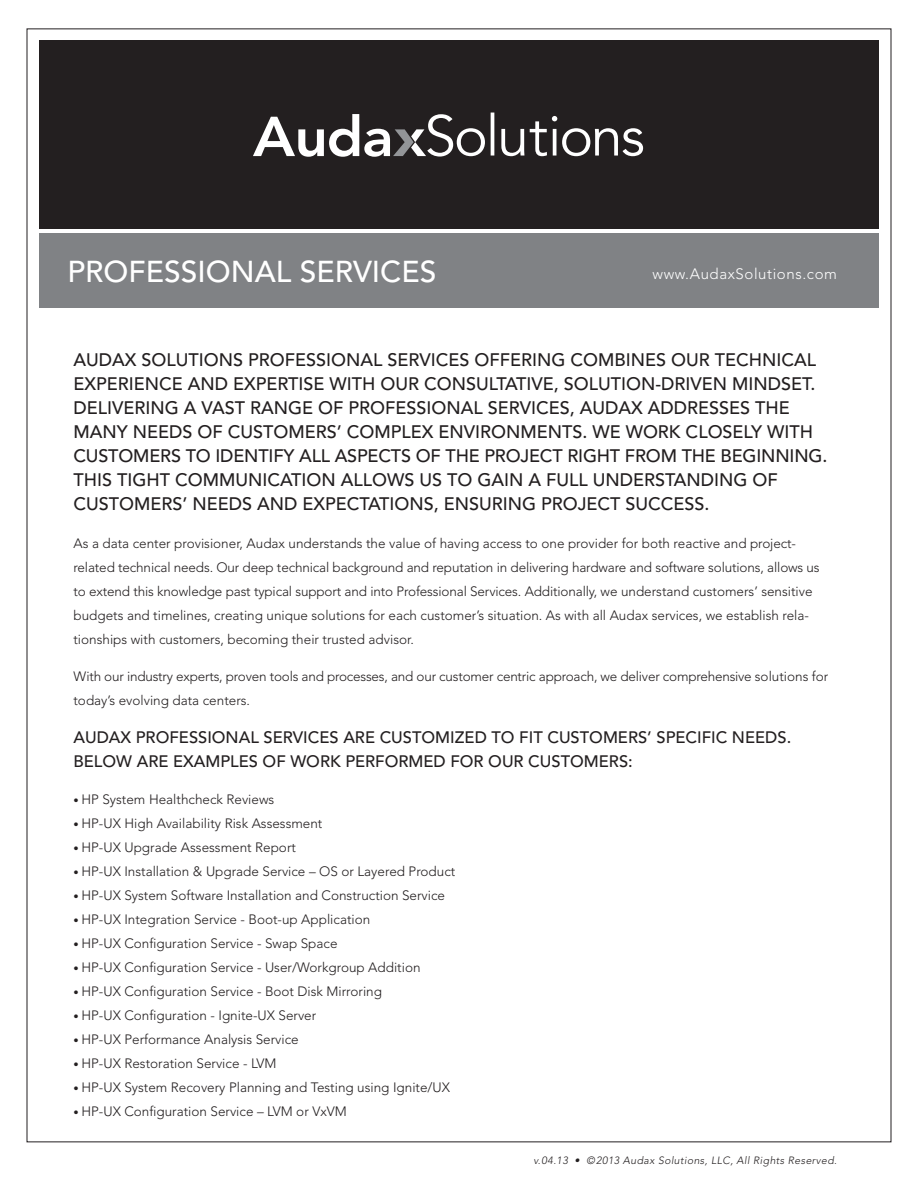
<style>
.page{position:relative;width:918px;height:1188px;background:#fff}
.page>*{position:absolute;margin:0;border:0;box-sizing:border-box;transform-origin:0 0}
.t1{font:500 30px "Avenir LT Std";color:#fff}
.t2{font:500 18px/24px "Avenir LT Std";color:#231f20}
.t3{font:500 16.5px/24px "Avenir LT Std";color:#231f20}
.t4{font:300 15px "Avenir LT Std";letter-spacing:.04em;color:#fff}
.t5{font:300 13.5px/24px "Avenir LT Std";color:#231f20}
.t6{font:italic 300 10.5px "Avenir LT Std";letter-spacing:.04em;color:#231f20}
.s1{font-size:10.5px}
</style>
<div class="page">
<div style="left:39px;top:40px;width:840px;height:189px;background:#231f20"></div>
<div style="left:39px;top:233px;width:840px;height:75px;background:#808285"></div>
<svg style="left:253px;top:113px;width:390px;height:44px"></svg>
<h1 class="t1" style="left:68px;top:254px;width:370px">PROFESSIONAL SERVICES</h1>
<p class="t4" style="left:653px;top:266px;width:186px">www.AudaxSolutions.com</p>
<p class="t2" style="left:74px;top:348px;width:755px">AUDAX SOLUTIONS PROFESSIONAL SERVICES OFFERING COMBINES OUR TECHNICAL EXPERIENCE AND EXPERTISE WITH OUR CONSULTATIVE, SOLUTION-DRIVEN MINDSET.<br>DELIVERING A VAST RANGE OF PROFESSIONAL SERVICES, AUDAX ADDRESSES THE MANY NEEDS OF CUSTOMERS’ COMPLEX ENVIRONMENTS. WE WORK CLOSELY WITH CUSTOMERS TO IDENTIFY ALL ASPECTS OF THE PROJECT RIGHT FROM THE BEGINNING.<br>THIS TIGHT COMMUNICATION ALLOWS US TO GAIN A FULL UNDERSTANDING OF CUSTOMERS’ NEEDS AND EXPECTATIONS, ENSURING PROJECT SUCCESS.</p>
<p class="t5" style="left:74px;top:531px;width:748px">As a data center provisioner, Audax understands the value of having access to one provider for both reactive and project&shy;related technical needs. Our deep technical background and reputation in delivering hardware and software solutions, allows us to extend this knowledge past typical support and into Professional Services. Additionally, we understand customers’ sensitive budgets and timelines, creating unique solutions for each customer’s situation. As with all Audax services, we establish rela&shy;tionships with customers, becoming their trusted advisor.</p>
<p class="t5" style="left:74px;top:665px;width:756px">With our industry experts, proven tools and processes, and our customer centric approach, we deliver comprehensive solutions for today’s evolving data centers.</p>
<p class="t3" style="left:74px;top:725px;width:719px">AUDAX PROFESSIONAL SERVICES ARE CUSTOMIZED TO FIT CUSTOMERS’ SPECIFIC NEEDS.<br>BELOW ARE EXAMPLES OF WORK PERFORMED FOR OUR CUSTOMERS:</p>
<p class="t5" style="left:74px;top:788px;width:202px"><span class="s1">•</span> HP System Healthcheck Reviews</p>
<p class="t5" style="left:74px;top:812px;width:250px"><span class="s1">•</span> HP-UX High Availability Risk Assessment</p>
<p class="t5" style="left:74px;top:836px;width:224px"><span class="s1">•</span> HP-UX Upgrade Assessment Report</p>
<p class="t5" style="left:74px;top:860px;width:383px"><span class="s1">•</span> HP-UX Installation &amp; Upgrade Service – OS or Layered Product</p>
<p class="t5" style="left:74px;top:884px;width:373px"><span class="s1">•</span> HP-UX System Software Installation and Construction Service</p>
<p class="t5" style="left:74px;top:908px;width:298px"><span class="s1">•</span> HP-UX Integration Service - Boot-up Application</p>
<p class="t5" style="left:74px;top:932px;width:266px"><span class="s1">•</span> HP-UX Configuration Service - Swap Space</p>
<p class="t5" style="left:74px;top:956px;width:349px"><span class="s1">•</span> HP-UX Configuration Service - User/Workgroup Addition</p>
<p class="t5" style="left:74px;top:980px;width:310px"><span class="s1">•</span> HP-UX Configuration Service - Boot Disk Mirroring</p>
<p class="t5" style="left:74px;top:1004px;width:244px"><span class="s1">•</span> HP-UX Configuration - Ignite-UX Server</p>
<p class="t5" style="left:74px;top:1028px;width:227px"><span class="s1">•</span> HP-UX Performance Analysis Service</p>
<p class="t5" style="left:74px;top:1052px;width:205px"><span class="s1">•</span> HP-UX Restoration Service - LVM</p>
<p class="t5" style="left:74px;top:1076px;width:378px"><span class="s1">•</span> HP-UX System Recovery Planning and Testing using Ignite/UX</p>
<p class="t5" style="left:74px;top:1100px;width:275px"><span class="s1">•</span> HP-UX Configuration Service – LVM or VxVM</p>
<p class="t6" style="left:533px;top:1154px;width:305px">v.04.13 • ©2013 Audax Solutions, LLC, All Rights Reserved.</p>
</div>
